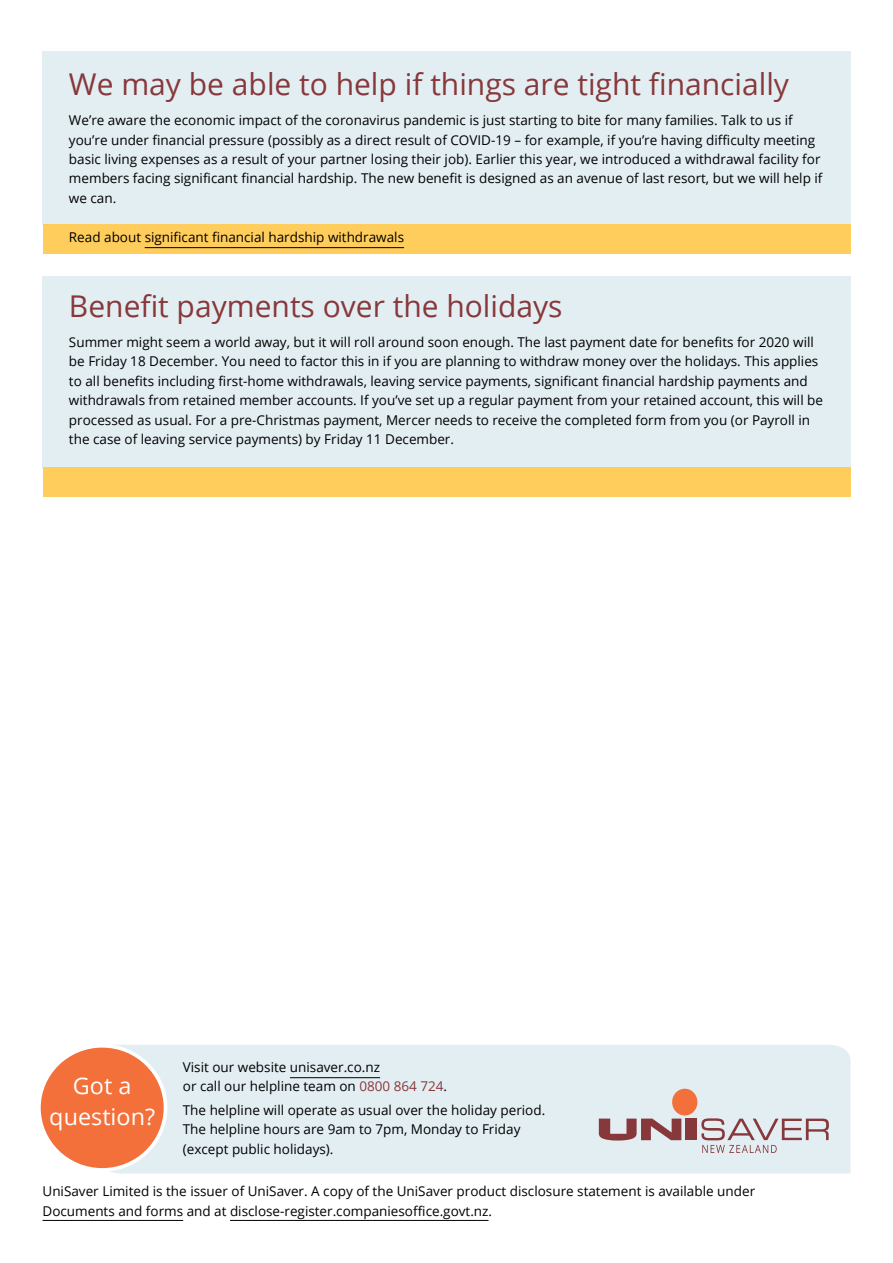
<style>
.page{position:relative;width:893px;height:1263px;background:#fff}
.page>*{position:absolute;margin:0;border:0;box-sizing:border-box;transform-origin:0 0}
.t1{font:30px "Open Sans";color:#87383b}
.t2{font:22.95px/30.6px "Open Sans";color:#fff;text-align:center}
.t3{font:13.5px/19.5px "Open Sans";color:#000}
.s1{color:#87383b}
</style>
<div class="page">
<div style="left:43px;top:51px;width:808px;height:173px;background:#e3eef3"></div>
<div style="left:43px;top:276px;width:808px;height:192px;background:#e3eef3"></div>
<div style="left:43px;top:224px;width:807px;height:30px;background:#ffcd5b"></div>
<div style="left:43px;top:468px;width:807px;height:29px;background:#ffcd5b"></div>
<hr style="left:145px;top:247px;width:259px;height:1px;background:#000">
<hr style="left:43px;top:1220px;width:140px;height:1px;background:#000">
<hr style="left:230px;top:1220px;width:259px;height:1px;background:#000">
<div style="left:110px;top:1045px;width:740px;height:128px;background:#e3eef3"></div>
<svg style="left:599px;top:1118px;width:82px;height:22px"></svg>
<div style="left:686px;top:1118px;width:11px;height:22px;background:#87383b"></div>
<div style="left:672px;top:1089px;width:25px;height:26px;background:#f3703a;border-radius:50%"></div>
<svg style="left:701px;top:1118px;width:128px;height:35px"></svg>
<div style="left:39px;top:1046px;width:127px;height:124px;background:#f3703a;border-radius:50%"></div>
<div style="left:37px;top:1044px;width:130px;height:128px;border:4px solid #fff;border-radius:50%"></div>
<hr style="left:290px;top:1077px;width:90px;height:1px;background:#000">
<h1 class="t1" style="left:69px;top:64px;width:722px">We may be able to help if things are tight financially</h1>
<p class="t3" style="left:69px;top:110px;width:755px">We’re aware the economic impact of the coronavirus pandemic is just starting to bite for many families. Talk to us if you’re under financial pressure (possibly as a direct result of COVID-19 – for example, if you’re having difficulty meeting basic living expenses as a result of your partner losing their job). Earlier this year, we introduced a withdrawal facility for members facing significant financial hardship. The new benefit is designed as an avenue of last resort, but we will help if we can.</p>
<p class="t3" style="left:69px;top:227px;width:337px">Read about significant financial hardship withdrawals</p>
<h1 class="t1" style="left:69px;top:286px;width:495px">Benefit payments over the holidays</h1>
<p class="t3" style="left:69px;top:332px;width:756px">Summer might seem a world away, but it will roll around soon enough. The last payment date for benefits for 2020 will be Friday 18 December. You need to factor this in if you are planning to withdraw money over the holidays. This applies to all benefits including first-home withdrawals, leaving service payments, significant financial hardship payments and withdrawals from retained member accounts. If you’ve set up a regular payment from your retained account, this will be processed as usual. For a pre-Christmas payment, Mercer needs to receive the completed form from you (or Payroll in the case of leaving service payments) by Friday 11 December.</p>
<h2 class="t2" style="left:49px;top:1070px;width:107px">Got a question?</h2>
<p class="t3" style="left:183px;top:1057px;width:266px">Visit our website unisaver.co.nz<br>or call our helpline team on <span class="s1">0800 864 724</span>.</p>
<p class="t3" style="left:183px;top:1100px;width:364px">The helpline will operate as usual over the holiday period.<br>The helpline hours are 9am to 7pm, Monday to Friday (except public holidays).</p>
<p class="t3" style="left:43px;top:1181px;width:714px">UniSaver Limited is the issuer of UniSaver. A copy of the UniSaver product disclosure statement is available under<br>Documents and forms and at disclose-register.companiesoffice.govt.nz.</p>
</div>
